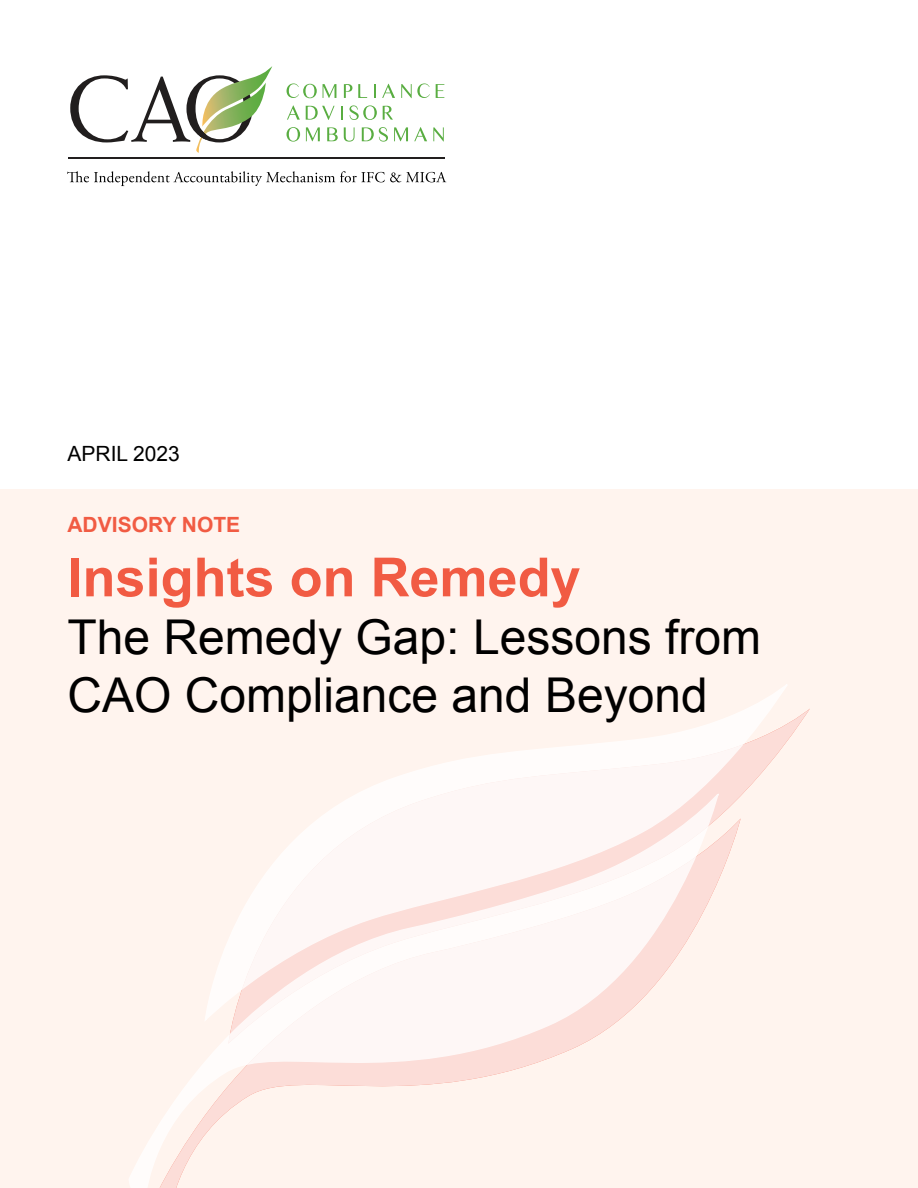
<style>
.page{position:relative;width:918px;height:1188px;background:#fff}
.page>*{position:absolute;margin:0;border:0;box-sizing:border-box;transform-origin:0 0}
.Title_Big{font:700 54px "Arial";color:#f15b43}
.Subtitle{font:48px/57.6px "Arial";color:#000}
.Title_Small{font:700 21px "Arial";color:#f15b43}
.Default{font:21px "Arial";color:#000}
</style>
<div class="page">
<svg style="left:67px;top:171px;width:379px;height:15px"></svg>
<svg style="left:287px;top:83px;width:30px;height:15px"></svg>
<svg style="left:323px;top:84px;width:13px;height:14px"></svg>
<svg style="left:344px;top:84px;width:8px;height:14px"></svg>
<svg style="left:358px;top:84px;width:9px;height:14px"></svg>
<svg style="left:374px;top:84px;width:2px;height:14px"></svg>
<svg style="left:382px;top:84px;width:13px;height:14px"></svg>
<svg style="left:401px;top:83px;width:29px;height:15px"></svg>
<svg style="left:436px;top:84px;width:8px;height:14px"></svg>
<svg style="left:287px;top:105px;width:13px;height:15px"></svg>
<svg style="left:306px;top:106px;width:29px;height:14px"></svg>
<svg style="left:341px;top:106px;width:2px;height:14px"></svg>
<svg style="left:349px;top:105px;width:28px;height:15px"></svg>
<svg style="left:383px;top:106px;width:10px;height:14px"></svg>
<svg style="left:287px;top:127px;width:13px;height:15px"></svg>
<svg style="left:306px;top:127px;width:14px;height:14px"></svg>
<svg style="left:327px;top:127px;width:11px;height:14px"></svg>
<svg style="left:344px;top:127px;width:11px;height:15px"></svg>
<svg style="left:362px;top:127px;width:26px;height:15px"></svg>
<svg style="left:394px;top:127px;width:14px;height:14px"></svg>
<svg style="left:414px;top:127px;width:13px;height:14px"></svg>
<svg style="left:433px;top:127px;width:11px;height:15px"></svg>
<hr style="left:68px;top:158px;width:377px;height:1px;background:#221f1f">
<svg style="left:70px;top:66px;width:202px;height:87px"></svg>
<div style="left:0;top:489px;width:918px;height:699px;background:#fff4ee"></div>
<svg style="left:129px;top:684px;width:660px;height:504px"></svg>
<p class="Default" style="left:68px;top:440px;width:114px">APRIL 2023</p>
<h1 class="Title_Small" style="left:68px;top:510px;width:174px">ADVISORY NOTE</h1>
<h1 class="Title_Big" style="left:68px;top:542px;width:515px">Insights on Remedy</h1>
<h1 class="Subtitle" style="left:68px;top:609px;width:695px">The Remedy Gap: Lessons from<br>CAO Compliance and Beyond</h1>
</div>
